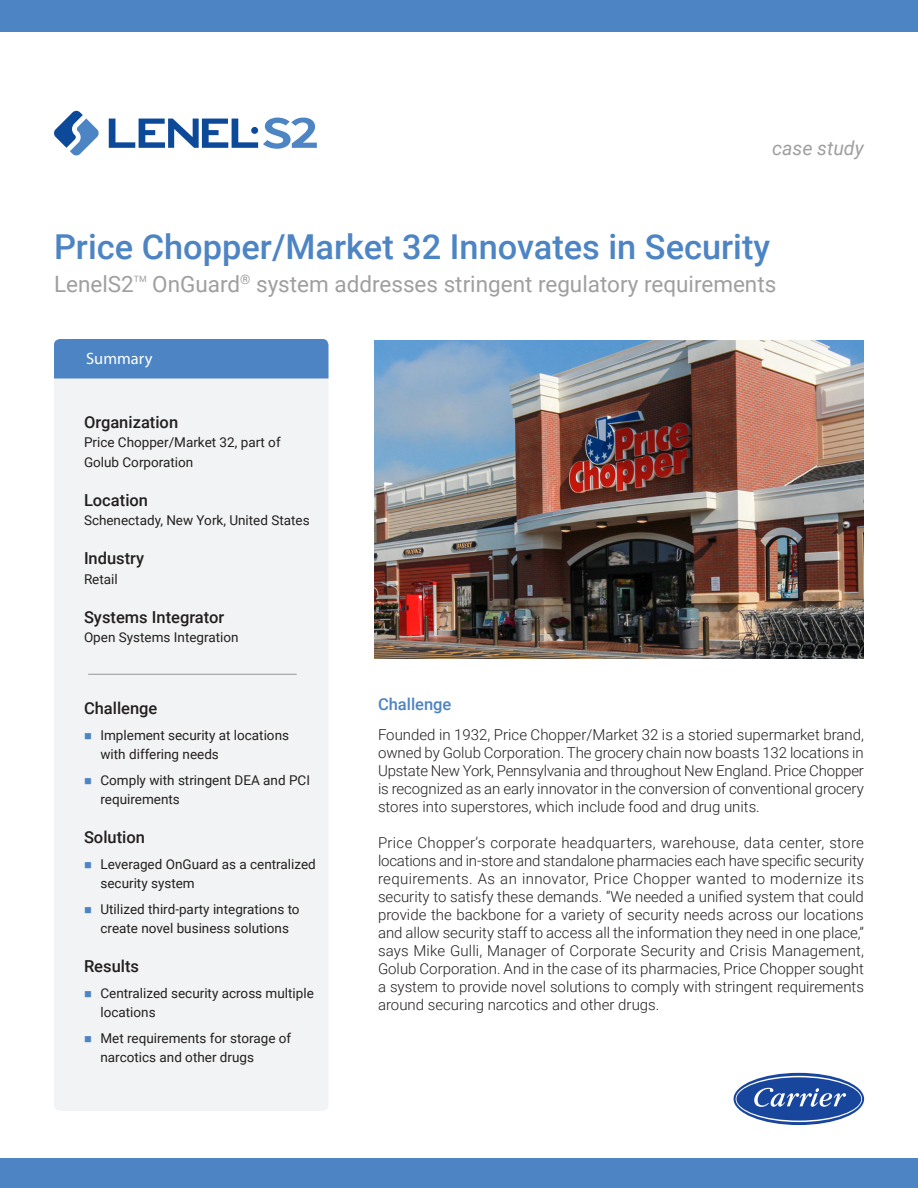
<style>
.page{position:relative;width:918px;height:1188px;background:#fff}
.page>*{position:absolute;margin:0;border:0;box-sizing:border-box;transform-origin:0 0}
.t1{font:500 34.35px "Roboto";color:#4d84c4}
.t2{font:22.5px "Roboto";color:#9f9f9f}
.Table_Right{font:italic 19.5px "Roboto";color:#9f9f9f}
.Table_Right-2{font:500 16.5px "Roboto";color:#231f20}
.Table_Right-3{font:500 16.5px "Roboto";color:#4d84c4}
.t3{font:16.5px "Myriad Pro";color:#fff}
.Table_Right-4{font:300 15px/18px "Roboto";color:#231f20;text-align:justify}
.Table_Right-5{font:13.5px "Roboto";color:#231f20}
.t4{font:8.7px "Roboto";color:#9f9f9f}
.s1{color:#4d84c4}
</style>
<div class="page">
<div style="left:54px;top:349px;width:274px;height:762px;background:#f2f3f4;border-radius:6px"></div>
<div style="left:0;top:1158px;width:918px;height:30px;background:#4d84c4"></div>
<div style="left:0;top:0;width:918px;height:32px;background:#4d84c4"></div>
<img style="left:374px;top:340px;width:490px;height:319px">
<hr style="left:88px;top:674px;width:209px;height:1px;background:#939598">
<div style="left:54px;top:339px;width:274px;height:39px;background:#4d84c4"></div>
<svg style="left:109px;top:118px;width:208px;height:31px"></svg>
<svg style="left:54px;top:110px;width:45px;height:46px"></svg>
<svg style="left:734px;top:1073px;width:130px;height:52px"></svg>
<svg style="left:736px;top:1076px;width:126px;height:46px"></svg>
<p class="Table_Right" style="left:772px;top:135px;width:93px">case study</p>
<p class="t1" style="left:54px;top:222px;width:718px">Price Chopper/Market 32 Innovates in Security</p>
<p class="t2" style="left:54px;top:268px;width:81px">LenelS2</p>
<p class="t4" style="left:134px;top:273px;width:14px">TM</p>
<p class="t2" style="left:152px;top:268px;width:626px">OnGuard<sup>®</sup> system addresses stringent regulatory requirements</p>
<p class="t3" style="left:86px;top:348px;width:68px">Summary</p>
<p class="Table_Right-2" style="left:84px;top:410px;width:96px">Organization</p>
<p class="Table_Right-5" style="left:84px;top:433px;width:198px">Price Chopper/Market 32, part of</p>
<p class="Table_Right-5" style="left:84px;top:453px;width:111px">Golub Corporation</p>
<p class="Table_Right-2" style="left:84px;top:488px;width:66px">Location</p>
<p class="Table_Right-5" style="left:84px;top:511px;width:227px">Schenectady, New York, United States</p>
<p class="Table_Right-2" style="left:84px;top:547px;width:62px">Industry</p>
<p class="Table_Right-5" style="left:84px;top:570px;width:35px">Retail</p>
<p class="Table_Right-2" style="left:84px;top:605px;width:142px">Systems Integrator</p>
<p class="Table_Right-5" style="left:84px;top:628px;width:156px">Open Systems Integration</p>
<p class="Table_Right-2" style="left:84px;top:697px;width:75px">Challenge</p>
<p class="Table_Right-5" style="left:84px;top:726px;width:207px"><span class="s1">■</span> Implement security at locations</p>
<p class="Table_Right-5" style="left:100px;top:745px;width:120px">with differing needs</p>
<p class="Table_Right-5" style="left:84px;top:771px;width:228px"><span class="s1">■</span> Comply with stringent DEA and PCI</p>
<p class="Table_Right-5" style="left:100px;top:790px;width:81px">requirements</p>
<p class="Table_Right-2" style="left:84px;top:826px;width:63px">Solution</p>
<p class="Table_Right-5" style="left:84px;top:855px;width:233px"><span class="s1">■</span> Leveraged OnGuard as a centralized</p>
<p class="Table_Right-5" style="left:100px;top:874px;width:96px">security system</p>
<p class="Table_Right-5" style="left:84px;top:900px;width:217px"><span class="s1">■</span> Utilized third-party integrations to</p>
<p class="Table_Right-5" style="left:100px;top:919px;width:190px">create novel business solutions</p>
<p class="Table_Right-2" style="left:84px;top:955px;width:57px">Results</p>
<p class="Table_Right-5" style="left:84px;top:984px;width:231px"><span class="s1">■</span> Centralized security across multiple</p>
<p class="Table_Right-5" style="left:100px;top:1003px;width:57px">locations</p>
<p class="Table_Right-5" style="left:84px;top:1029px;width:209px"><span class="s1">■</span> Met requirements for storage of</p>
<p class="Table_Right-5" style="left:100px;top:1048px;width:155px">narcotics and other drugs</p>
<p class="Table_Right-3" style="left:378px;top:693px;width:75px">Challenge</p>
<p class="Table_Right-4" style="left:378px;top:725px;width:488px">Founded in 1932, Price Chopper/Market 32 is a storied supermarket brand, owned by Golub Corporation. The grocery chain now boasts 132 locations in Upstate New York, Pennsylvania and throughout New England. Price Chopper is recognized as an early innovator in the conversion of conventional grocery stores into superstores, which include food and drug units.</p>
<p class="Table_Right-4" style="left:378px;top:833px;width:488px">Price Chopper’s corporate headquarters, warehouse, data center, store locations and in-store and standalone pharmacies each have specific security requirements. As an innovator, Price Chopper wanted to modernize its security to satisfy these demands. “We needed a unified system that could provide the backbone for a variety of security needs across our locations and allow security staff to access all the information they need in one place,” says Mike Gulli, Manager of Corporate Security and Crisis Management, Golub Corporation. And in the case of its pharmacies, Price Chopper sought a system to provide novel solutions to comply with stringent requirements around securing narcotics and other drugs.</p>
</div>
